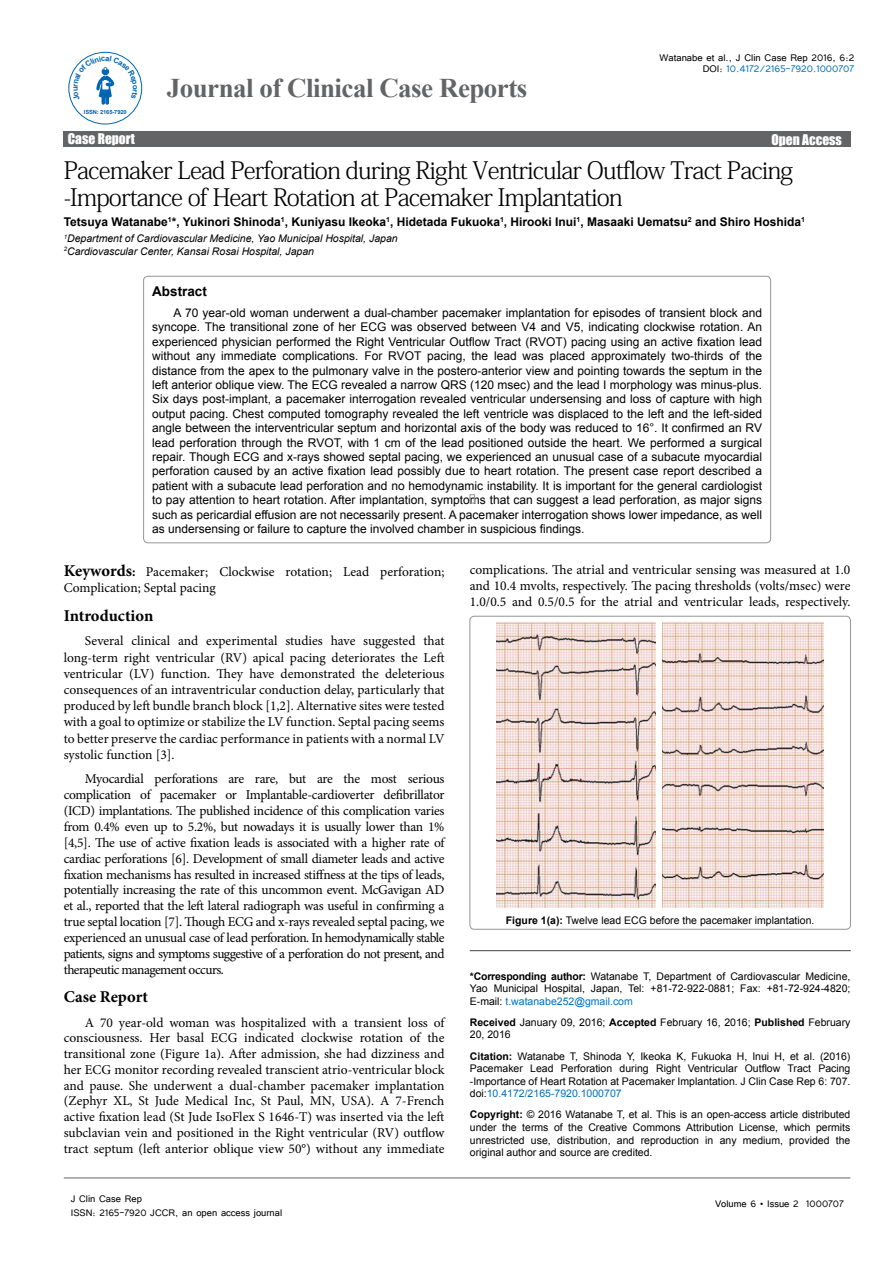
<style>
.page{position:relative;width:893px;height:1263px;background:#fff}
.page>*{position:absolute;margin:0;border:0;box-sizing:border-box;transform-origin:0 0}
.t1{font:700 27px "Times New Roman";letter-spacing:-.02em;color:#636466}
.t2{font:24px/27px "Adobe Fangsong Std";letter-spacing:-.04em;color:#000}
.t3{font:700 16.5px "Minion Pro";color:#000}
.t4{font:13.5px/15.9px "Minion Pro";letter-spacing:-.005em;color:#000;text-align:justify}
.t5{font:13.5px "Impact";color:#fff}
.t6{font:700 13.5px "Arial";color:#000}
.t7{font:12.15px/11.2px "Tunga";color:#000;text-align:right}
.t8{font:12px/14.4px "Arial";color:#000;text-align:justify}
.t9{font:700 12px "Arial";color:#000}
.t10{font:12px/14.4px "Tunga";color:#000}
.t11{font:10.5px/12.6px "Arial";color:#000;text-align:justify}
.t12{font:italic 10.5px/12.6px "Arial";color:#000}
.t13{font:700 5.7px "Arial";letter-spacing:-.02em;color:#0066b3}
.s1{color:#0072bc}
.s2{font-weight:700;font-size:16.5px}
.s3{font-weight:700}
</style>
<div class="page">
<div style="left:63px;top:131px;width:787px;height:16px;background:#636466"></div>
<hr style="left:64px;top:1178px;width:786px;height:1px;background:#636466">
<div style="left:68px;top:52px;width:74px;height:72px;border:1px solid #0066b3;border-radius:50%"></div>
<hr style="left:470px;top:950px;width:380px;height:1px;background:#636466">
<div style="left:144px;top:276px;width:627px;height:267px;border:1px solid #939598;border-radius:4px"></div>
<svg style="left:470px;top:495px;width:5px;height:8px"></svg>
<div style="left:470px;top:616px;width:380px;height:313px;border:1px solid #939598;border-radius:4px"></div>
<img style="left:662px;top:622px;width:161px;height:286px">
<img style="left:497px;top:622px;width:158px;height:286px">
<svg style="left:74px;top:56px;width:64px;height:49px"></svg>
<p class="t13" style="left:84px;top:108px;width:44px">ISSN: 2165-7920</p>
<h1 class="t1" style="left:167px;top:70px;width:362px">Journal of Clinical Case Reports</h1>
<p class="t7" style="left:660px;top:51px;width:196px">Watanabe et al., J Clin Case Rep 2016, 6:2<br>DOI: <span class="s1">10.4172/2165-7920.1000707</span></p>
<p class="t5" style="left:68px;top:128px;width:69px">Case Report</p>
<p class="t5" style="left:771px;top:129px;width:72px">Open Access</p>
<h2 class="t2" style="left:64px;top:156px;width:731px">Pacemaker Lead Perforation during Right Ventricular Outflow Tract Pacing -Importance of Heart Rotation at Pacemaker Implantation</h2>
<p class="t9" style="left:64px;top:213px;width:743px">Tetsuya Watanabe<sup>1</sup>*, Yukinori Shinoda<sup>1</sup>, Kuniyasu Ikeoka<sup>1</sup>, Hidetada Fukuoka<sup>1</sup>, Hirooki Inui<sup>1</sup>, Masaaki Uematsu<sup>2</sup> and Shiro Hoshida<sup>1</sup></p>
<p class="t12" style="left:64px;top:232px;width:335px"><sup>1</sup>Department of Cardiovascular Medicine, Yao Municipal Hospital, Japan<br><sup>2</sup>Cardiovascular Center, Kansai Rosai Hospital, Japan</p>
<p class="t6" style="left:152px;top:282px;width:56px">Abstract</p>
<p class="t8" style="left:152px;top:306px;width:611px;text-indent:21px">A 70 year-old woman underwent a dual-chamber pacemaker implantation for episodes of transient block and syncope. The transitional zone of her ECG was observed between V4 and V5, indicating clockwise rotation. An experienced physician performed the Right Ventricular Outflow Tract (RVOT) pacing using an active fixation lead without any immediate complications. For RVOT pacing, the lead was placed approximately two-thirds of the distance from the apex to the pulmonary valve in the postero-anterior view and pointing towards the septum in the left anterior oblique view. The ECG revealed a narrow QRS (120 msec) and the lead I morphology was minus-plus.<br>Six days post-implant, a pacemaker interrogation revealed ventricular undersensing and loss of capture with high output pacing. Chest computed tomography revealed the left ventricle was displaced to the left and the left-sided angle between the interventricular septum and horizontal axis of the body was reduced to 16°. It confirmed an RV lead perforation through the RVOT, with 1 cm of the lead positioned outside the heart. We performed a surgical repair. Though ECG and x-rays showed septal pacing, we experienced an unusual case of a subacute myocardial perforation caused by an active fixation lead possibly due to heart rotation. The present case report described a patient with a subacute lead perforation and no hemodynamic instability. It is important for the general cardiologist to pay attention to heart rotation. After implantation, symptoms that can suggest a lead perforation, as major signs such as pericardial effusion are not necessarily present. A pacemaker interrogation shows lower impedance, as well as undersensing or failure to capture the involved chamber in suspicious findings.</p>
<p class="t4" style="left:64px;top:564px;width:382px"><span class="s2">Keywords</span><span class="s3">:</span> Pacemaker; Clockwise rotation; Lead perforation;<br>Complication; Septal pacing</p>
<p class="t3" style="left:64px;top:604px;width:91px">Introduction</p>
<p class="t4" style="left:64px;top:633px;width:382px;text-indent:21px">Several clinical and experimental studies have suggested that long-term right ventricular (RV) apical pacing deteriorates the Left ventricular (LV) function. They have demonstrated the deleterious consequences of an intraventricular conduction delay, particularly that produced by left bundle branch block [1,2]. Alternative sites were tested with a goal to optimize or stabilize the LV function. Septal pacing seems to better preserve the cardiac performance in patients with a normal LV systolic function [3].</p>
<p class="t4" style="left:64px;top:771px;width:382px;text-indent:21px">Myocardial perforations are rare, but are the most serious complication of pacemaker or Implantable-cardioverter defibrillator (ICD) implantations. The published incidence of this complication varies from 0.4% even up to 5.2%, but nowadays it is usually lower than 1% [4,5]. The use of active fixation leads is associated with a higher rate of cardiac perforations [6]. Development of small diameter leads and active fixation mechanisms has resulted in increased stiffness at the tips of leads, potentially increasing the rate of this uncommon event. McGavigan AD et al., reported that the left lateral radiograph was useful in confirming a true septal location [7]. Though ECG and x-rays revealed septal pacing, we experienced an unusual case of lead perforation. In hemodynamically stable patients, signs and symptoms suggestive of a perforation do not present, and therapeutic management occurs.</p>
<p class="t3" style="left:64px;top:985px;width:86px">Case Report</p>
<p class="t4" style="left:64px;top:1014px;width:382px;text-indent:21px">A 70 year-old woman was hospitalized with a transient loss of consciousness. Her basal ECG indicated clockwise rotation of the transitional zone (Figure 1a). After admission, she had dizziness and her ECG monitor recording revealed transcient atrio-ventricular block and pause. She underwent a dual-chamber pacemaker implantation (Zephyr XL, St Jude Medical Inc, St Paul, MN, USA). A 7-French active fixation lead (St Jude IsoFlex S 1646-T) was inserted via the left subclavian vein and positioned in the Right ventricular (RV) outflow tract septum (left anterior oblique view 50°) without any immediate</p>
<p class="t4" style="left:470px;top:562px;width:382px">complications. The atrial and ventricular sensing was measured at 1.0 and 10.4 mvolts, respectively. The pacing thresholds (volts/msec) were 1.0/0.5 and 0.5/0.5 for the atrial and ventricular leads, respectively.</p>
<p class="t11" style="left:506px;top:914px;width:310px"><span class="s3">Figure 1(a):</span> Twelve lead ECG before the pacemaker implantation.</p>
<p class="t11" style="left:470px;top:970px;width:382px"><span class="s3">*Corresponding author:</span> Watanabe T, Department of Cardiovascular Medicine, Yao Municipal Hospital, Japan, Tel: +81-72-922-0881; Fax: +81-72-924-4820; E-mail: <span class="s1">t.watanabe252@gmail.com</span></p>
<p class="t11" style="left:470px;top:1016px;width:382px"><span class="s3">Received</span> January 09, 2016; <span class="s3">Accepted</span> February 16, 2016; <span class="s3">Published</span> February<br>20, 2016</p>
<p class="t11" style="left:470px;top:1050px;width:382px"><span class="s3">Citation:</span> Watanabe T, Shinoda Y, Ikeoka K, Fukuoka H, Inui H, et al. (2016)<br>Pacemaker Lead Perforation during Right Ventricular Outflow Tract Pacing -Importance of Heart Rotation at Pacemaker Implantation. J Clin Case Rep 6: 707. doi:<span class="s1">10.4172/2165-7920.1000707</span></p>
<p class="t11" style="left:470px;top:1108px;width:382px"><span class="s3">Copyright:</span> © 2016 Watanabe T, et al. This is an open-access article distributed under the terms of the Creative Commons Attribution License, which permits unrestricted use, distribution, and reproduction in any medium, provided the original author and source are credited.</p>
<p class="t10" style="left:71px;top:1190px;width:213px">J Clin Case Rep<br>ISSN: 2165-7920 JCCR, an open access journal</p>
<p class="t10" style="left:715px;top:1196px;width:130px">Volume 6 • Issue 2 1000707</p>
</div>
